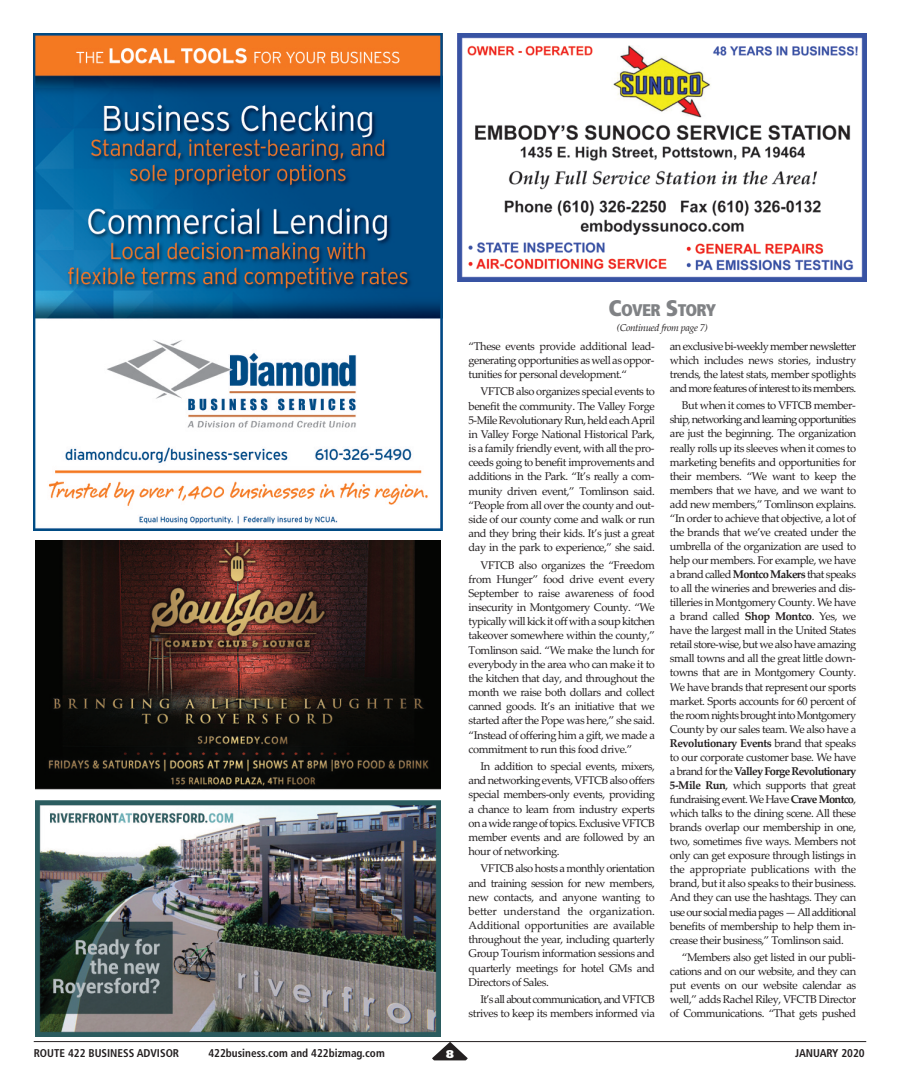
<style>
.page{position:relative;width:900px;height:1092px;background:#fff}
.page>*{position:absolute;margin:0;border:0;box-sizing:border-box;transform-origin:0 0}
.t1{font:900 condensed 16.88px "Frutiger";letter-spacing:-.05em;color:#808285}
.t2{font:11.25px/14px "Palatino Linotype";letter-spacing:-.04em;color:#231f20;text-align:justify}
.t3{font:700 condensed 11.25px "Frutiger";color:#231f20}
.t4{font:900 11.25px "Frutiger";color:#fff}
.t5{font:italic 10px "Palatino Linotype";letter-spacing:-.04em;color:#231f20}
.s1{font-size:22.5px}
.s2{font-weight:700}
</style>
<div class="page">
<hr style="left:34px;top:1041px;width:832px;height:1px;background:#231f20">
<svg style="left:432px;top:1041px;width:36px;height:19px"></svg>
<img style="left:36px;top:541px;width:405px;height:495px">
<img style="left:34px;top:34px;width:408px;height:497px">
<img style="left:458px;top:34px;width:408px;height:247px">
<h1 class="t1" style="left:609px;top:303px;width:109px"><span class="s1">C</span>OVER <span class="s1">S</span>TORY</h1>
<p class="t5" style="left:617px;top:321px;width:93px">(Continued from page 7)</p>
<p class="t2" style="left:469px;top:339px;width:188px">“These events provide additional lead&shy;generating opportunities as well as oppor&shy;tunities for personal development.“</p>
<p class="t2" style="left:469px;top:384px;width:188px;text-indent:12px">VFTcB also organizes special events to benefit the community. The Valley Forge 5-Mile Revolutionary Run, held eachapril in Valley Forge national historical Park, is a family friendly event, with all the pro&shy;ceeds going to benefit improvements and additions in the Park. “it’s really a com&shy;munity driven event,” Tomlinson said. “People from all over the county and out&shy;side of our county come and walk or run and they bring their kids. it’s just a great day in the park to experience,” she said.</p>
<p class="t2" style="left:469px;top:557px;width:188px;text-indent:12px">VFTcB also organizes the “Freedom from hunger” food drive event every september to raise awareness of food insecurity in Montgomery county. “We typically will kick it off with a soup kitchen takeover somewhere within the county,” Tomlinson said. “We make the lunch for everybody in the area who can make it to the kitchen that day, and throughout the month we raise both dollars and collect canned goods. it’s an initiative that we started after the Pope was here,” she said. “instead of offering him a gift, we made a commitment to run this food drive.”</p>
<p class="t2" style="left:469px;top:759px;width:188px;text-indent:12px">in addition to special events, mixers, and networking events, VFTcB also offers special members-only events, providing a chance to learn from industry experts on a wide range of topics. exclusive VFTcB member events and are followed by an hour of networking.</p>
<p class="t2" style="left:469px;top:861px;width:188px;text-indent:12px">VFTcB also hosts a monthly orientation and training session for new members, new contacts, and anyone wanting to better understand the organization. additional opportunities are available throughout the year, including quarterly Group Tourism information sessions and quarterly meetings for hotel GMs and Directors of sales.</p>
<p class="t2" style="left:469px;top:991px;width:188px;text-align:right">it’s all about communication, and VFTcB strives to keep its members informed via</p>
<p class="t2" style="left:670px;top:339px;width:188px">an exclusive bi-weekly member newsletter which includes news stories, industry trends, the latest stats, member spotlights and more features of interest to its members.</p>
<p class="t2" style="left:670px;top:398px;width:188px;text-indent:12px">But when it comes to VFTcB member&shy;ship, networking and learning opportunities are just the beginning. The organization really rolls up its sleeves when it comes to marketing benefits and opportunities for their members. “We want to keep the members that we have, and we want to add new members,” Tomlinson explains. “in order to achieve that objective, a lot of the brands that we’ve created under the umbrella of the organization are used to help our members. For example, we have a brand called <span class="s2">Montco Makers</span> that speaks to all the wineries and breweries and dis&shy;tilleries in Montgomery county. We have a brand called <span class="s2">Shop Montco</span>. Yes, we have the largest mall in the united states retail store-wise, but we also have amazing small towns and all the great little down&shy;towns that are in Montgomery county.<br>We have brands that represent our sports market. sports accounts for 60 percent of the room nights brought into Montgomery county by our sales team. We also have a <span class="s2">Revolutionary Events</span> brand that speaks to our corporate customer base. We have a brand for the <span class="s2">Valley Forge Revolutionary 5-Mile Run</span>, which supports that great fundraising event. We have <span class="s2">Crave Montco</span>, which talks to the dining scene. all these brands overlap our membership in one, two, sometimes five ways. Members not only can get exposure through listings in the appropriate publications with the brand, but it also speaks to their business. and they can use the hashtags. They can use our social media pages —all additional benefits of membership to help them in&shy;crease their business,” Tomlinson said.</p>
<p class="t2" style="left:670px;top:949px;width:188px;text-indent:12px">“Members also get listed in our publi&shy;cations and on our website, and they can put events on our website calendar as well,” adds Rachel Riley, VFcTB Director of communications. “That gets pushed</p>
<p class="t3" style="left:34px;top:1048px;width:147px">ROUTE 422 BUSINESS ADVISOR</p>
<p class="t3" style="left:208px;top:1048px;width:178px">422business.com and 422bizmag.com</p>
<p class="t4" style="left:446px;top:1049px;width:9px">8</p>
<p class="t3" style="left:795px;top:1048px;width:71px">JANUARY 2020</p>
</div>
